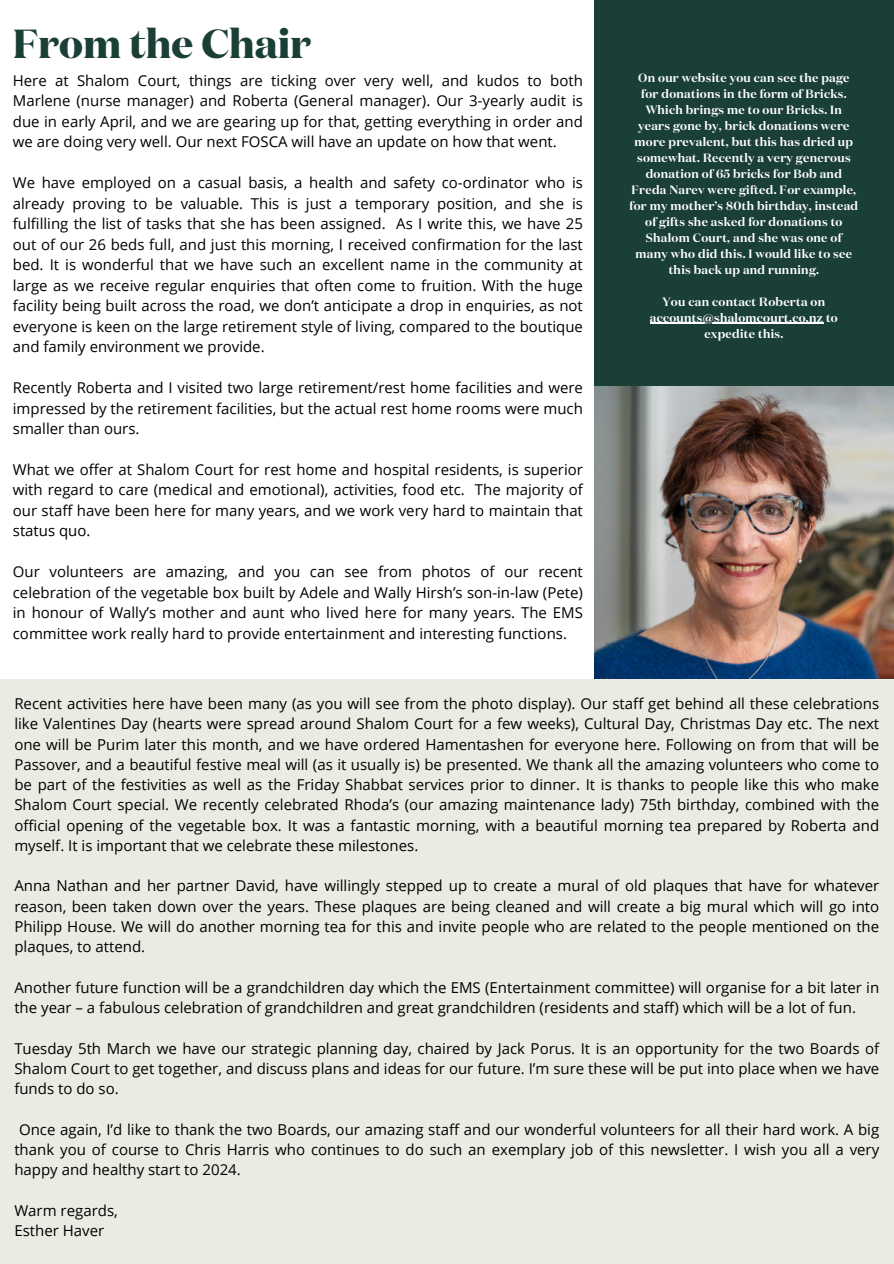
<style>
.page{position:relative;width:894px;height:1264px;background:#fff}
.page>*{position:absolute;margin:0;border:0;box-sizing:border-box;transform-origin:0 0}
.t1{font:700 40.5px "Domaine Disp";color:#1a3f36}
.t2{font:15px/20.5px "Open Sans";color:#000;text-align:justify}
.t3{font:600 12px/16px "Domaine Disp";letter-spacing:.025em;color:#fff;text-align:center}
</style>
<div class="page">
<div style="left:594px;top:0;width:299px;height:631px;background:#1a3f36"></div>
<div style="left:0;top:679px;width:893px;height:584px;background:#ecebe3"></div>
<img style="left:594px;top:386px;width:299px;height:293px">
<hr style="left:649px;top:323px;width:174px;height:1px;background:#fff">
<h1 class="t1" style="left:13px;top:17px;width:300px">From the Chair</h1>
<p class="t2" style="left:13px;top:69px;width:571px">Here at Shalom Court, things are ticking over very well, and kudos to both Marlene (nurse manager) and Roberta (General manager). Our 3-yearly audit is due in early April, and we are gearing up for that, getting everything in order and we are doing very well. Our next FOSCA will have an update on how that went.</p>
<p class="t2" style="left:13px;top:172px;width:571px">We have employed on a casual basis, a health and safety co-ordinator who is already proving to be valuable. This is just a temporary position, and she is fulfilling the list of tasks that she has been assigned. As I write this, we have 25 out of our 26 beds full, and just this morning, I received confirmation for the last bed. It is wonderful that we have such an excellent name in the community at large as we receive regular enquiries that often come to fruition. With the huge facility being built across the road, we don’t anticipate a drop in enquiries, as not everyone is keen on the large retirement style of living, compared to the boutique and family environment we provide.</p>
<p class="t2" style="left:13px;top:377px;width:571px">Recently Roberta and I visited two large retirement/rest home facilities and were impressed by the retirement facilities, but the actual rest home rooms were much smaller than ours.</p>
<p class="t2" style="left:13px;top:459px;width:571px">What we offer at Shalom Court for rest home and hospital residents, is superior with regard to care (medical and emotional), activities, food etc. The majority of our staff have been here for many years, and we work very hard to maintain that status quo.</p>
<p class="t2" style="left:13px;top:561px;width:571px">Our volunteers are amazing, and you can see from photos of our recent celebration of the vegetable box built by Adele and Wally Hirsh’s son-in-law (Pete) in honour of Wally’s mother and aunt who lived here for many years. The EMS committee work really hard to provide entertainment and interesting functions.</p>
<p class="t3" style="left:629px;top:69px;width:230px">On our website you can see the page for donations in the form of Bricks.<br>Which brings me to our Bricks. In years gone by, brick donations were more prevalent, but this has dried up somewhat. Recently a very generous donation of 65 bricks for Bob and Freda Narev were gifted. For example, for my mother’s 80th birthday, instead of gifts she asked for donations to Shalom Court, and she was one of many who did this. I would like to see this back up and running.</p>
<p class="t3" style="left:649px;top:293px;width:189px">You can contact Roberta on accounts@shalomcourt.co.nz to expedite this.</p>
<p class="t2" style="left:14px;top:693px;width:866px">Recent activities here have been many (as you will see from the photo display). Our staff get behind all these celebrations like Valentines Day (hearts were spread around Shalom Court for a few weeks), Cultural Day, Christmas Day etc. The next one will be Purim later this month, and we have ordered Hamentashen for everyone here. Following on from that will be Passover, and a beautiful festive meal will (as it usually is) be presented. We thank all the amazing volunteers who come to be part of the festivities as well as the Friday Shabbat services prior to dinner. It is thanks to people like this who make Shalom Court special. We recently celebrated Rhoda’s (our amazing maintenance lady) 75th birthday, combined with the official opening of the vegetable box. It was a fantastic morning, with a beautiful morning tea prepared by Roberta and myself. It is important that we celebrate these milestones.</p>
<p class="t2" style="left:14px;top:875px;width:866px">Anna Nathan and her partner David, have willingly stepped up to create a mural of old plaques that have for whatever reason, been taken down over the years. These plaques are being cleaned and will create a big mural which will go into Philipp House. We will do another morning tea for this and invite people who are related to the people mentioned on the plaques, to attend.</p>
<p class="t2" style="left:14px;top:976px;width:866px">Another future function will be a grandchildren day which the EMS (Entertainment committee) will organise for a bit later in the year – a fabulous celebration of grandchildren and great grandchildren (residents and staff) which will be a lot of fun.</p>
<p class="t2" style="left:14px;top:1037px;width:866px">Tuesday 5th March we have our strategic planning day, chaired by Jack Porus. It is an opportunity for the two Boards of Shalom Court to get together, and discuss plans and ideas for our future. I’m sure these will be put into place when we have funds to do so.</p>
<p class="t2" style="left:14px;top:1118px;width:866px;text-indent:5px">Once again, I’d like to thank the two Boards, our amazing staff and our wonderful volunteers for all their hard work. A big thank you of course to Chris Harris who continues to do such an exemplary job of this newsletter. I wish you all a very happy and healthy start to 2024.</p>
<p class="t2" style="left:14px;top:1199px;width:105px">Warm regards,<br>Esther Haver</p>
</div>
